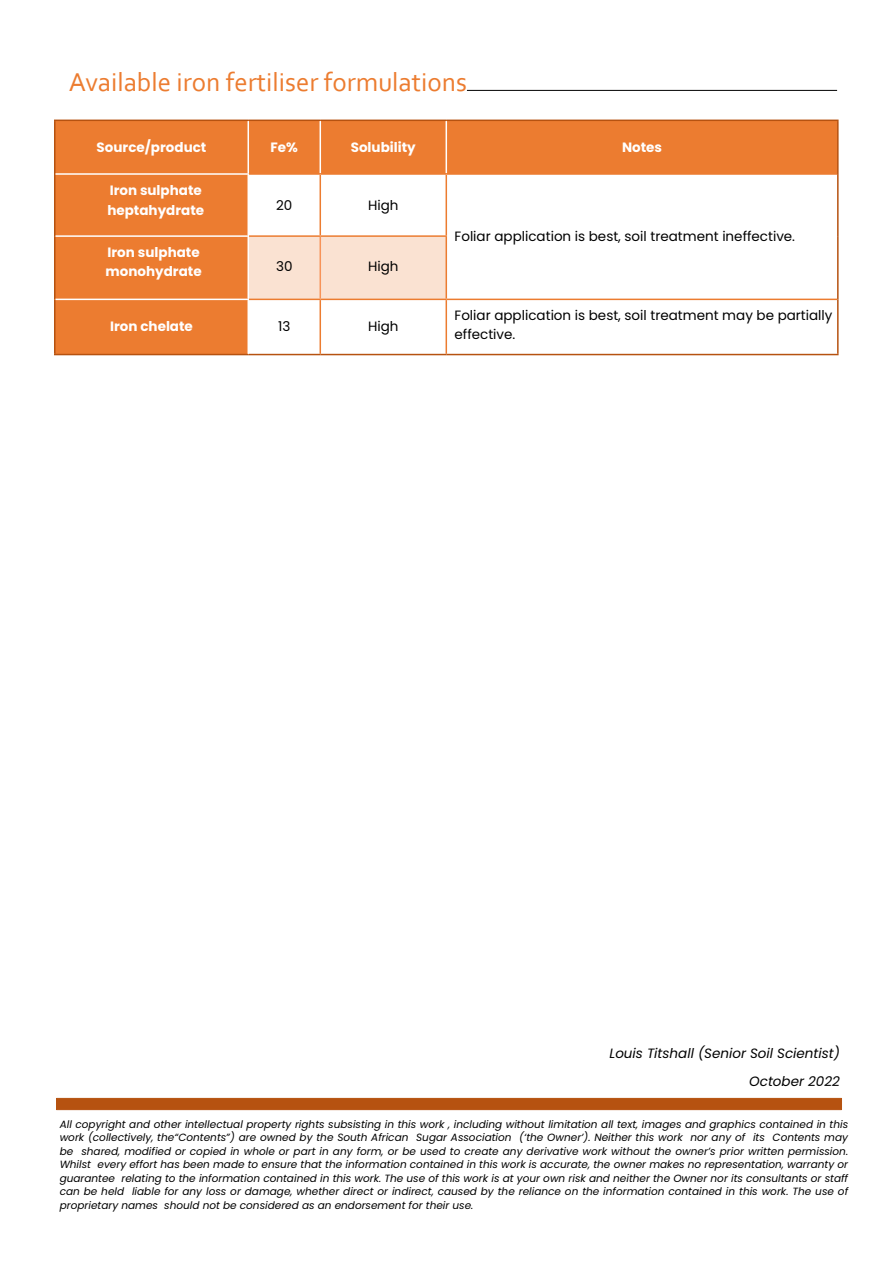
<style>
.page{position:relative;width:893px;height:1263px;background:#fff}
.page>*{position:absolute;margin:0;border:0;box-sizing:border-box;transform-origin:0 0}
.t1{font:27px "Corbel";color:#ec7c30}
.t2{font:13.5px/19.5px "Poppins";color:#000}
.t3{font:700 13.5px/19.5px "Poppins";color:#fff}
.t4{font:italic 13.5px/27.5px "Poppins";color:#000;text-align:right}
.t5{font:italic 10.5px/13.5px "Poppins";color:#000;text-align:justify}
</style>
<div class="page">
<div style="left:56px;top:1098px;width:785px;height:11px;background:#b65210"></div>
<hr style="left:467px;top:90px;width:370px;height:1px;background:#000">
<div style="left:56px;top:121px;width:781px;height:233px;background:#ec7c30"></div>
<svg style="left:249px;top:175px;width:588px;height:179px"></svg>
<div style="left:249px;top:237px;width:197px;height:62px;background:#fae2d2"></div>
<hr style="left:54px;top:120px;width:194px;height:1px;background:#b65210">
<hr style="left:54px;top:121px;width:2px;height:53px;background:#b65210">
<hr style="left:248px;top:120px;width:72px;height:1px;background:#b65210">
<hr style="left:320px;top:120px;width:126px;height:1px;background:#b65210">
<hr style="left:446px;top:120px;width:392px;height:1px;background:#b65210">
<hr style="left:837px;top:121px;width:1px;height:53px;background:#b65210">
<hr style="left:54px;top:174px;width:2px;height:62px;background:#b65210">
<hr style="left:837px;top:174px;width:1px;height:62px;background:#b65210">
<hr style="left:54px;top:236px;width:2px;height:63px;background:#b65210">
<hr style="left:837px;top:236px;width:1px;height:63px;background:#b65210">
<hr style="left:54px;top:299px;width:2px;height:55px;background:#b65210">
<hr style="left:837px;top:299px;width:1px;height:55px;background:#b65210">
<hr style="left:54px;top:354px;width:194px;height:1px;background:#b65210">
<hr style="left:248px;top:354px;width:72px;height:1px;background:#b65210">
<hr style="left:320px;top:354px;width:126px;height:1px;background:#b65210">
<hr style="left:446px;top:354px;width:392px;height:1px;background:#b65210">
<hr style="left:248px;top:121px;width:1px;height:52px;background:#fff">
<hr style="left:320px;top:121px;width:1px;height:52px;background:#fff">
<hr style="left:446px;top:121px;width:1px;height:52px;background:#fff">
<hr style="left:56px;top:173px;width:193px;height:2px;background:#fff">
<hr style="left:248px;top:175px;width:1px;height:60px;background:#fff">
<hr style="left:56px;top:235px;width:193px;height:2px;background:#fff">
<hr style="left:248px;top:237px;width:1px;height:62px;background:#fff">
<hr style="left:56px;top:299px;width:193px;height:1px;background:#fff">
<hr style="left:248px;top:300px;width:1px;height:54px;background:#fff">
<hr style="left:249px;top:173px;width:71px;height:2px;background:#ec7c30">
<hr style="left:320px;top:173px;width:126px;height:2px;background:#ec7c30">
<hr style="left:320px;top:175px;width:1px;height:60px;background:#ec7c30">
<hr style="left:446px;top:173px;width:391px;height:2px;background:#ec7c30">
<hr style="left:446px;top:175px;width:1px;height:60px;background:#ec7c30">
<hr style="left:249px;top:235px;width:71px;height:2px;background:#ec7c30">
<hr style="left:320px;top:235px;width:127px;height:2px;background:#ec7c30">
<hr style="left:446px;top:237px;width:1px;height:62px;background:#ec7c30">
<hr style="left:249px;top:299px;width:71px;height:1px;background:#ec7c30">
<hr style="left:320px;top:299px;width:126px;height:1px;background:#ec7c30">
<hr style="left:320px;top:300px;width:1px;height:54px;background:#ec7c30">
<hr style="left:446px;top:299px;width:391px;height:1px;background:#ec7c30">
<hr style="left:446px;top:300px;width:1px;height:54px;background:#ec7c30">
<hr style="left:320px;top:237px;width:1px;height:62px;background:#f79358">
<h1 class="t1" style="left:69px;top:65px;width:400px">Available iron fertiliser formulations</h1>
<p class="t3" style="left:97px;top:137px;width:111px">Source/product</p>
<p class="t3" style="left:271px;top:137px;width:29px">Fe%</p>
<p class="t3" style="left:351px;top:137px;width:67px">Solubility</p>
<p class="t3" style="left:622px;top:137px;width:42px">Notes</p>
<p class="t3" style="left:107px;top:181px;width:98px">Iron sulphate heptahydrate</p>
<p class="t2" style="left:276px;top:195px;width:18px">20</p>
<p class="t2" style="left:368px;top:195px;width:32px">High</p>
<p class="t3" style="left:106px;top:242px;width:98px">Iron sulphate monohydrate</p>
<p class="t2" style="left:276px;top:257px;width:18px">30</p>
<p class="t2" style="left:368px;top:257px;width:32px">High</p>
<p class="t2" style="left:455px;top:227px;width:342px">Foliar application is best, soil treatment ineffective.</p>
<p class="t3" style="left:110px;top:316px;width:84px">Iron chelate</p>
<p class="t2" style="left:278px;top:317px;width:14px">13</p>
<p class="t2" style="left:368px;top:317px;width:32px">High</p>
<p class="t2" style="left:454px;top:305px;width:379px">Foliar application is best, soil treatment may be partially effective.</p>
<p class="t4" style="left:609px;top:1040px;width:232px">Louis Titshall (Senior Soil Scientist)<br>October 2022</p>
<p class="t5" style="left:60px;top:1117px;width:790px">All copyright and other intellectual property rights subsisting in this work , including without limitation all text, images and graphics contained in this work (collectively, the“Contents”) are owned by the South African Sugar Association (‘the Owner’). Neither this work nor any of its Contents may be shared, modified or copied in whole or part in any form, or be used to create any derivative work without the owner’s prior written permission.<br>Whilst every effort has been made to ensure that the information contained in this work is accurate, the owner makes no representation, warranty or guarantee relating to the information contained in this work. The use of this work is at your own risk and neither the Owner nor its consultants or staff can be held liable for any loss or damage, whether direct or indirect, caused by the reliance on the information contained in this work. The use of proprietary names should not be considered as an endorsement for their use.</p>
</div>
